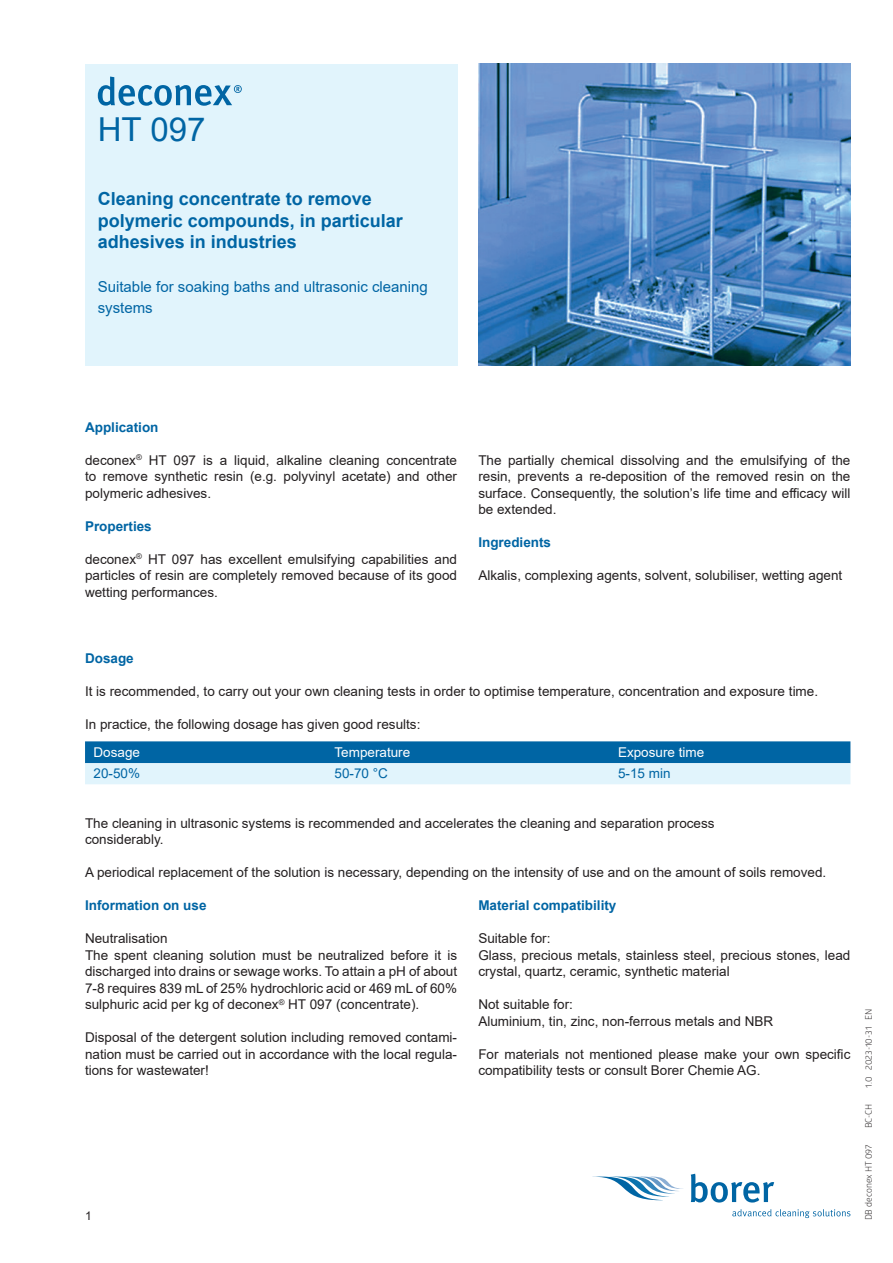
<style>
.page{position:relative;width:893px;height:1263px;background:#fff}
.page>*{position:absolute;margin:0;border:0;box-sizing:border-box;transform-origin:0 0}
.t1{font:33px "Arial";color:#0065a4}
.t2{font:700 18px/21.6px "Arial";color:#0065a4}
.t3{font:15px/21px "Arial";color:#0065a4}
.t4{font:13.5px/16.5px "Arial";color:#231f20}
.t5{font:700 13.5px "Arial";color:#0065a4}
.t6{font:13.5px "Arial";color:#fff}
.t7{font:13.5px "Arial";color:#0065a4}
.t8{font:12px "Arial";color:#231f20}
.t9{font:9px "Glober";color:#231f20}
</style>
<div class="page">
<div style="left:85px;top:64px;width:372px;height:302px;background:#e1f4fc"></div>
<svg style="left:98px;top:77px;width:144px;height:29px"></svg>
<svg style="left:592px;top:1176px;width:91px;height:24px"></svg>
<svg style="left:691px;top:1174px;width:83px;height:28px"></svg>
<svg style="left:732px;top:1209px;width:118px;height:9px"></svg>
<img style="left:478px;top:64px;width:372px;height:302px">
<svg style="left:85px;top:741px;width:765px;height:43px;background:#70accf"></svg>
<h1 class="t1" style="left:98px;top:107px;width:109px">HT 097</h1>
<h2 class="t2" style="left:98px;top:188px;width:307px">Cleaning concentrate to remove polymeric compounds, in particular adhesives in industries</h2>
<p class="t3" style="left:98px;top:276px;width:332px">Suitable for soaking baths and ultrasonic cleaning systems</p>
<p class="t5" style="left:85px;top:417px;width:75px">Application</p>
<p class="t4" style="left:85px;top:451px;width:374px;text-align:justify">deconex<sup>®</sup> HT 097 is a liquid, alkaline cleaning concentrate to remove synthetic resin (e.g. polyvinyl acetate) and other polymeric adhesives.</p>
<p class="t5" style="left:85px;top:516px;width:68px">Properties</p>
<p class="t4" style="left:85px;top:550px;width:374px;text-align:justify">deconex<sup>®</sup> HT 097 has excellent emulsifying capabilities and particles of resin are completely removed because of its good wetting performances.</p>
<p class="t4" style="left:478px;top:451px;width:374px;text-align:justify">The partially chemical dissolving and the emulsifying of the resin, prevents a re-deposition of the removed resin on the -surface. Consequently, the solution’s life time and efficacy will be extended.</p>
<p class="t5" style="left:478px;top:533px;width:74px">Ingredients</p>
<p class="t4" style="left:478px;top:567px;width:365px">Alkalis, complexing agents, solvent, solubiliser, wetting agent</p>
<p class="t5" style="left:85px;top:648px;width:50px">Dosage</p>
<p class="t4" style="left:85px;top:682px;width:735px">It is recommended, to carry out your own cleaning tests in order to optimise temperature, concentration and exposure time.</p>
<p class="t4" style="left:85px;top:715px;width:337px">In practice, the following dosage has given good results:</p>
<p class="t6" style="left:94px;top:743px;width:48px">Dosage</p>
<p class="t6" style="left:334px;top:743px;width:77px">Temperature</p>
<p class="t6" style="left:618px;top:743px;width:88px">Exposure time</p>
<p class="t7" style="left:94px;top:764px;width:48px">20-50%</p>
<p class="t7" style="left:334px;top:764px;width:55px">50-70 °C</p>
<p class="t7" style="left:618px;top:764px;width:54px">5-15 min</p>
<p class="t4" style="left:85px;top:814px;width:631px">The cleaning in ultrasonic systems is recommended and accelerates the cleaning and separation process considerably.</p>
<p class="t4" style="left:85px;top:864px;width:743px">A periodical replacement of the solution is necessary, depending on the intensity of use and on the amount of soils removed.</p>
<p class="t5" style="left:85px;top:896px;width:123px">Information on use</p>
<p class="t4" style="left:85px;top:930px;width:374px">Neutralisation<br>The spent cleaning solution must be neutralized before it is discharged into drains or sewage works. To attain a pH of about 7-8 requires 839 mL of 25% hydrochloric acid or 469 mL of 60% sulphuric acid per kg of deconex<sup>®</sup> HT 097 (concentrate).</p>
<p class="t4" style="left:85px;top:1029px;width:374px;text-align:justify">Disposal of the detergent solution including removed contami&shy;nation must be carried out in accordance with the local regula&shy;tions for wastewater!</p>
<p class="t5" style="left:478px;top:896px;width:140px">Material compatibility</p>
<p class="t4" style="left:478px;top:930px;width:374px">Suitable for:<br>Glass, precious metals, stainless steel, precious stones, lead crystal, quartz, ceramic, synthetic material</p>
<p class="t4" style="left:478px;top:996px;width:296px">Not suitable for:<br>Aluminium, tin, zinc, non-ferrous metals and NBR</p>
<p class="t4" style="left:478px;top:1045px;width:374px">For materials not mentioned please make your own specific compatibility tests or consult Borer Chemie AG.</p>
<p class="t8" style="left:85px;top:1208px;width:8px">1</p>
<p class="t9" style="left:862px;top:1087px;width:80px;rotate:-90deg">1.0 2023-10-31 EN</p>
<p class="t9" style="left:862px;top:1128px;width:26px;rotate:-90deg">BC-CH</p>
<p class="t9" style="left:862px;top:1220px;width:78px;rotate:-90deg">DB deconex HT 097</p>
</div>
